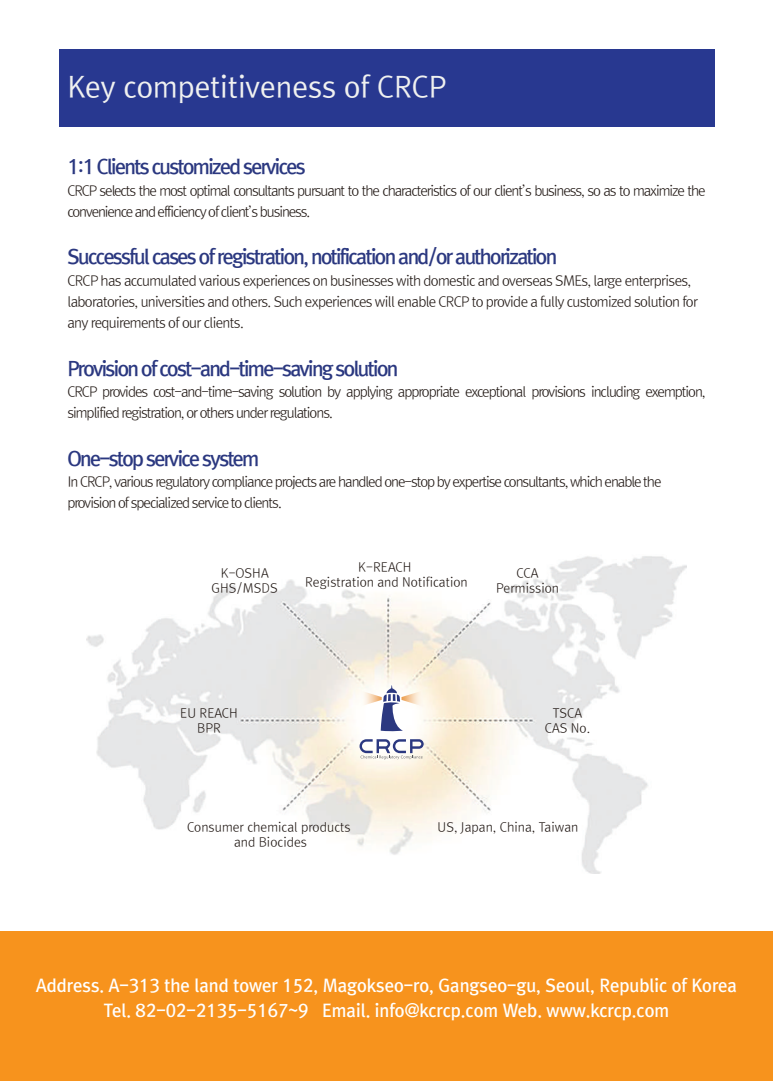
<style>
.page{position:relative;width:773px;height:1081px;background:#fff}
.page>*{position:absolute;margin:0;border:0;box-sizing:border-box;transform-origin:0 0}
.t1{font:28.75px "Rix Go M";color:#f0f1f0}
.t2{font:20px "Rix Go B";letter-spacing:-.08em;color:#2b3880}
.t3{font:17.5px/25px "Rix Go B";color:#fff;text-align:center}
.t4{font:13.75px/21.2px "Rix Go L";letter-spacing:-.075em;color:#211814}
.t5{font:13.75px/21.2px "Rix Go L";letter-spacing:-.05em;color:#211814}
.t6{font:12.5px/15px "Rix Go L";color:#211814;text-align:center}
</style>
<div class="page">
<div style="left:0;top:931px;width:772px;height:149px;background:#f7931d"></div>
<div style="left:59px;top:49px;width:655px;height:78px;background:#283890"></div>
<img style="left:86px;top:556px;width:600px;height:317px">
<svg style="left:357px;top:685px;width:69px;height:46px"></svg>
<svg style="left:359px;top:739px;width:64px;height:20px"></svg>
<h1 class="t1" style="left:67px;top:70px;width:380px">Key competitiveness of CRCP</h1>
<h2 class="t2" style="left:67px;top:155px;width:240px">1:1 Clients customized services</h2>
<p class="t4" style="left:67px;top:180px;width:639px">CRCP selects the most optimal consultants pursuant to the characteristics of our client’s business, so as to maximize the convenience and efficiency of client’s business.</p>
<h2 class="t2" style="left:67px;top:245px;width:491px">Successful cases of registration, notification and/or authorization</h2>
<p class="t5" style="left:67px;top:270px;width:632px">CRCP has accumulated various experiences on businesses with domestic and overseas SMEs, large enterprises, laboratories, universities and others. Such experiences will enable CRCP to provide a fully customized solution for any requirements of our clients.</p>
<h2 class="t2" style="left:67px;top:356px;width:332px">Provision of cost-and-time-saving solution</h2>
<p class="t4" style="left:67px;top:381px;width:639px">CRCP provides cost-and-time-saving solution by applying appropriate exceptional provisions including exemption, simplified registration, or others under regulations.</p>
<h2 class="t2" style="left:67px;top:446px;width:193px">One-stop service system</h2>
<p class="t4" style="left:67px;top:471px;width:595px">In CRCP, various regulatory compliance projects are handled one-stop by expertise consultants, which enable the provision of specialized service to clients.</p>
<p class="t6" style="left:211px;top:565px;width:68px">K-OSHA<br>GHS/MSDS</p>
<p class="t6" style="left:305px;top:560px;width:164px">K-REACH<br>Registration and Notification</p>
<p class="t6" style="left:496px;top:565px;width:64px">CCA<br>Permission</p>
<p class="t6" style="left:180px;top:705px;width:59px">EU REACH<br>BPR</p>
<p class="t6" style="left:544px;top:705px;width:47px">TSCA<br>CAS No.</p>
<p class="t6" style="left:187px;top:820px;width:165px">Consumer chemical products</p>
<p class="t6" style="left:437px;top:820px;width:142px">US, Japan, China, Taiwan</p>
<p class="t6" style="left:234px;top:835px;width:75px">and Biocides</p>
<p class="t3" style="left:36px;top:973px;width:702px">Address. A-313 the land tower 152, Magokseo-ro, Gangseo-gu, Seoul, Republic of Korea<br>Tel. 82-02-2135-5167~9 Email. info@kcrcp.com Web. www.kcrcp.com</p>
</div>
